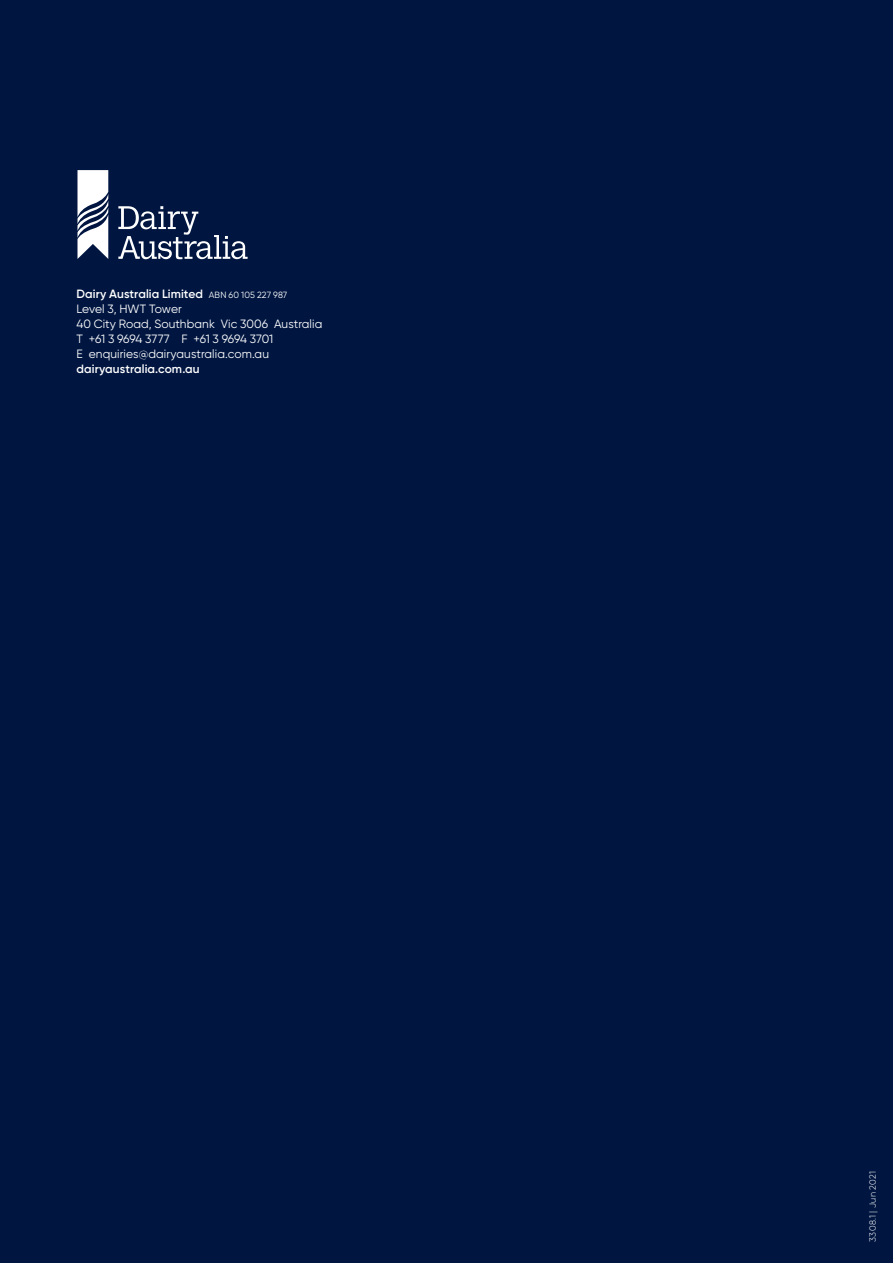
<style>
.page{position:relative;width:893px;height:1263px;background:#001641}
.page>*{position:absolute;margin:0;border:0;box-sizing:border-box;transform-origin:0 0}
.t1{font:12px/15px "Gilroy";color:#fff}
.t2{font:600 12px "Gilroy";letter-spacing:.005em;color:#fff}
.t3{font:300 9px "Gilroy";letter-spacing:.035em;color:#fff}
.s1{font-weight:600}
.s2{font-size:9px}
</style>
<div class="page">
<svg style="left:118px;top:206px;width:130px;height:53px"></svg>
<svg style="left:78px;top:170px;width:30px;height:89px"></svg>
<p class="t1" style="left:77px;top:286px;width:247px"><span class="s1">Dairy Australia Limited</span> <span class="s2">ABN 60 105 227 987<br></span>Level 3, HWT Tower<br>40 City Road, Southbank Vic 3006 Australia T +61 3 9694 3777 F +61 3 9694 3701<br>E enquiries@dairyaustralia.com.au</p>
<p class="t2" style="left:77px;top:361px;width:125px">dairyaustralia.com.au</p>
<p class="t3" style="left:867px;top:1242px;width:72px;rotate:-90deg">3308.1 | Jun 2021</p>
</div>
